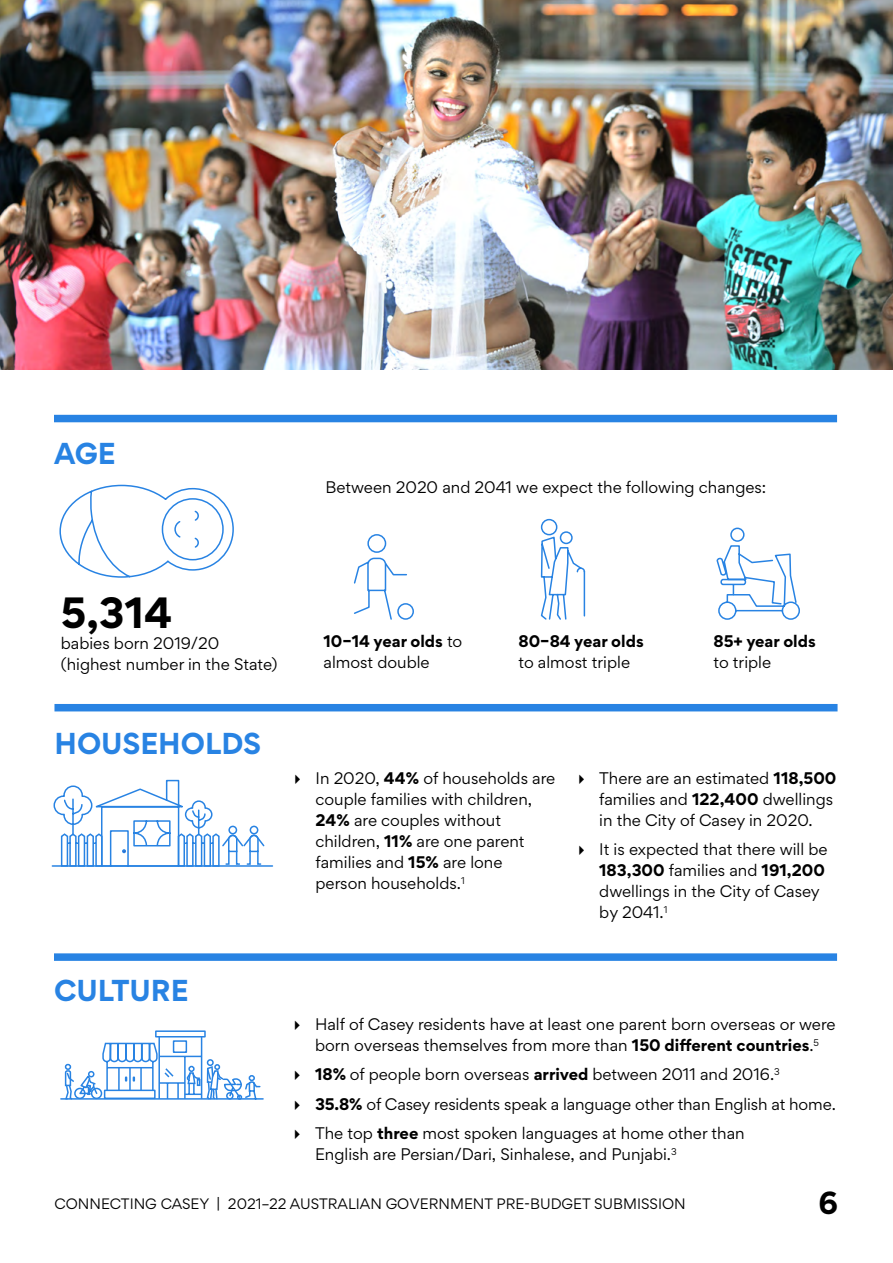
<style>
.page{position:relative;width:893px;height:1263px;background:#fff}
.page>*{position:absolute;margin:0;border:0;box-sizing:border-box;transform-origin:0 0}
.t1{font:700 39px "Gordita";color:#000}
.t2{font:700 28.5px "Gordita";color:#000}
.t3{font:700 27px "Gordita";color:#2883e3}
.t4{font:15px/21px "Gordita";color:#000}
.t5{font:700 15px "Gordita";color:#000}
.t6{font:13.5px "Gordita";color:#000}
.s1{font-weight:700}
</style>
<div class="page">
<div style="left:54px;top:415px;width:783px;height:7px;background:#2883e3"></div>
<svg style="left:59px;top:484px;width:175px;height:94px"></svg>
<svg style="left:353px;top:534px;width:61px;height:86px"></svg>
<svg style="left:540px;top:518px;width:46px;height:102px"></svg>
<svg style="left:716px;top:527px;width:84px;height:93px"></svg>
<div style="left:54px;top:953px;width:783px;height:8px;background:#2883e3"></div>
<div style="left:155px;top:1030px;width:51px;height:7px;border:2px solid #2883e3"></div>
<hr style="left:201px;top:1037px;width:1px;height:62px;background:#2883e3">
<hr style="left:158px;top:1037px;width:2px;height:62px;background:#2883e3">
<div style="left:173px;top:1040px;width:14px;height:13px;border:2px solid #2883e3"></div>
<svg style="left:60px;top:1042px;width:204px;height:58px"></svg>
<div style="left:54px;top:704px;width:783px;height:7px;background:#2883e3"></div>
<hr style="left:52px;top:865px;width:220px;height:2px;background:#2883e3">
<svg style="left:53px;top:779px;width:213px;height:88px"></svg>
<img style="left:0;top:0;width:893px;height:370px">
<h3 class="t3" style="left:54px;top:432px;width:63px">AGE</h3>
<p class="t4" style="left:325px;top:476px;width:442px">Between 2020 and 2041 we expect the following changes:</p>
<h1 class="t1" style="left:61px;top:581px;width:113px">5,314</h1>
<p class="t4" style="left:61px;top:632px;width:218px">babies born 2019/20 (highest number in the State)</p>
<h3 class="t3" style="left:54px;top:722px;width:208px">HOUSEHOLDS</h3>
<h3 class="t3" style="left:54px;top:969px;width:136px">CULTURE</h3>
<p class="t4" style="left:323px;top:630px;width:140px"><span class="s1">10–14 year olds</span> to almost double</p>
<p class="t5" style="left:518px;top:629px;width:127px">80–84 year olds</p>
<p class="t4" style="left:518px;top:651px;width:113px">to almost triple</p>
<p class="t5" style="left:713px;top:629px;width:104px">85+ year olds</p>
<p class="t4" style="left:713px;top:651px;width:59px">to triple</p>
<p class="t4" style="left:315px;top:767px;width:241px">In 2020, <span class="s1">44%</span> of households are couple families with children,<br><span class="s1">24%</span> are couples without children, <span class="s1">11%</span> are one parent families and <span class="s1">15%</span> are lone person households.<sup>1</sup></p>
<p class="t4" style="left:599px;top:767px;width:239px">There are an estimated <span class="s1">118,500 </span>families and <span class="s1">122,400</span> dwellings in the City of Casey in 2020.</p>
<p class="t4" style="left:599px;top:838px;width:230px">It is expected that there will be<br><span class="s1">183,300</span> families and <span class="s1">191,200 </span>dwellings in the City of Casey by 2041.<sup>1</sup></p>
<p class="t4" style="left:315px;top:1013px;width:522px">Half of Casey residents have at least one parent born overseas or were born overseas themselves from more than <span class="s1">150 different countries</span>.<sup>5</sup></p>
<p class="t4" style="left:315px;top:1059px;width:522px;line-height:29.5px"><span class="s1">18%</span> of people born overseas <span class="s1">arrived</span> between 2011 and 2016.<sup>3<br></sup><span class="s1">35.8%</span> of Casey residents speak a language other than English at home.<br>The top <span class="s1">three</span> most spoken languages at home other than</p>
<p class="t4" style="left:315px;top:1144px;width:363px">English are Persian/Dari, Sinhalese, and Punjabi.<sup>3</sup></p>
<p class="t6" style="left:55px;top:1194px;width:633px">CONNECTING CASEY | 2021–22 AUSTRALIAN GOVERNMENT PRE-BUDGET SUBMISSION</p>
<h2 class="t2" style="left:819px;top:1180px;width:21px">6</h2>
</div>
